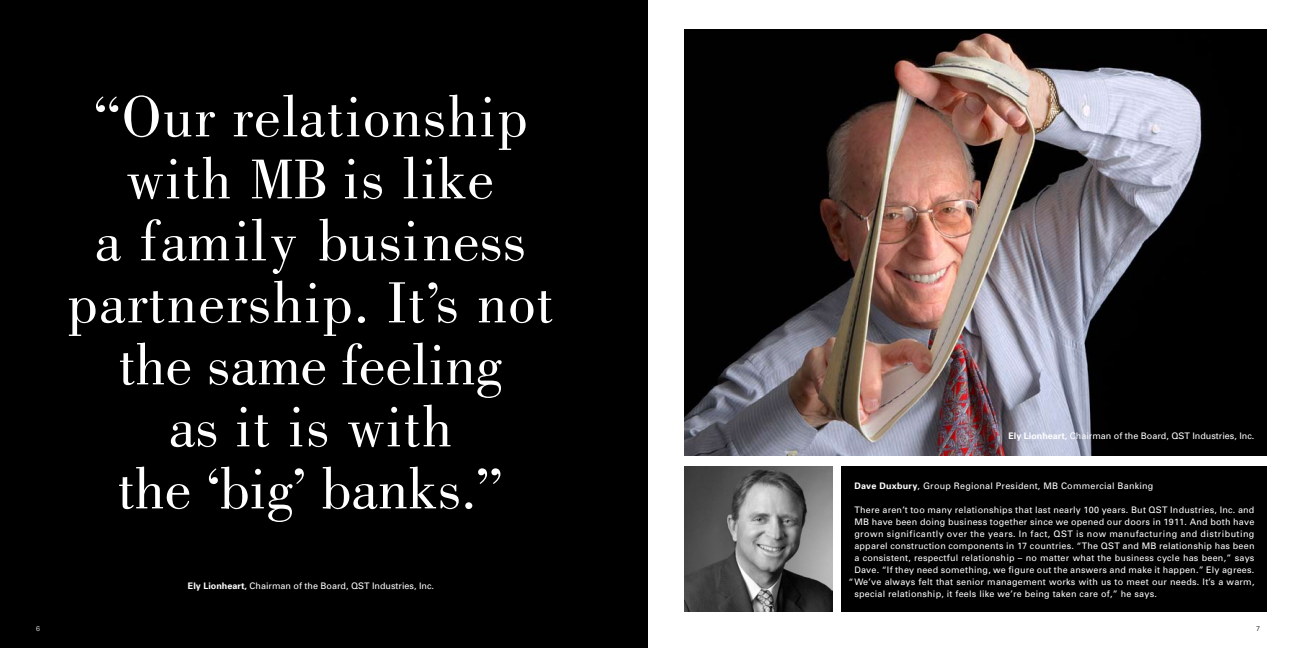
<style>
.page{position:relative;width:1296px;height:648px;background:#fff}
.page>*{position:absolute;margin:0;border:0;box-sizing:border-box;transform-origin:0 0}
.t1{font:60px/62px "Bodoni";letter-spacing:.025em;color:#fff;text-align:center}
.t2{font:9px "Univers";letter-spacing:.025em;color:#fff}
.t3{font:9px "Univers";color:#fff}
.t4{font:9px "Univers";letter-spacing:.05em;color:#fff}
.t5{font:300 7px "Univers";color:#000}
.t6{font:300 7px "Univers";color:#fff}
.s1{font-size:58px}
.s2{font-weight:700}
</style>
<div class="page">
<div style="left:0;top:0;width:648px;height:648px;background:#000"></div>
<img style="left:685px;top:466px;width:147px;height:146px">
<div style="left:842px;top:466px;width:425px;height:146px;background:#000"></div>
<img style="left:684px;top:29px;width:583px;height:426px">
<p class="t6" style="left:36px;top:624px;width:5px">6</p>
<h1 class="t1" style="left:68px;top:86px;width:487px">“Our relationship with <span class="s1">MB</span> is like<br>a family business partnership. It’s not the same feeling<br>as it is with<br>the ‘big’ banks.”</h1>
<p class="t3" style="left:188px;top:580px;width:248px"><span class="s2">Ely Lionheart,</span> Chairman of the Board, QST Industries, Inc.</p>
<p class="t3" style="left:1008px;top:431px;width:248px"><span class="s2">Ely Lionheart,</span> Chairman of the Board, QST Industries, Inc.</p>
<p class="t2" style="left:854px;top:481px;width:301px"><span class="s2">Dave Duxbury</span>, Group Regional President, MB Commercial Banking</p>
<p class="t2" style="left:854px;top:505px;width:402px">There aren’t too many relationships that last nearly 100 years. But QST Industries, Inc. and</p>
<p class="t2" style="left:854px;top:517px;width:402px">MB have been doing business together since we opened our doors in 1911. And both have</p>
<p class="t4" style="left:854px;top:529px;width:402px">grown significantly over the years. In fact, QST is now manufacturing and distributing</p>
<p class="t2" style="left:854px;top:541px;width:402px">apparel construction components in 17 countries. “The QST and MB relationship has been</p>
<p class="t2" style="left:854px;top:553px;width:402px">a consistent, respectful relationship – no matter what the business cycle has been,” says</p>
<p class="t2" style="left:854px;top:565px;width:402px">Dave. “If they need something, we figure out the answers and make it happen.” Ely agrees.</p>
<p class="t2" style="left:849px;top:577px;width:407px">“We’ve always felt that senior management works with us to meet our needs. It’s a warm,</p>
<p class="t2" style="left:854px;top:589px;width:304px">special relationship, it feels like we’re being taken care of,” he says.</p>
<p class="t5" style="left:1256px;top:624px;width:5px">7</p>
</div>
